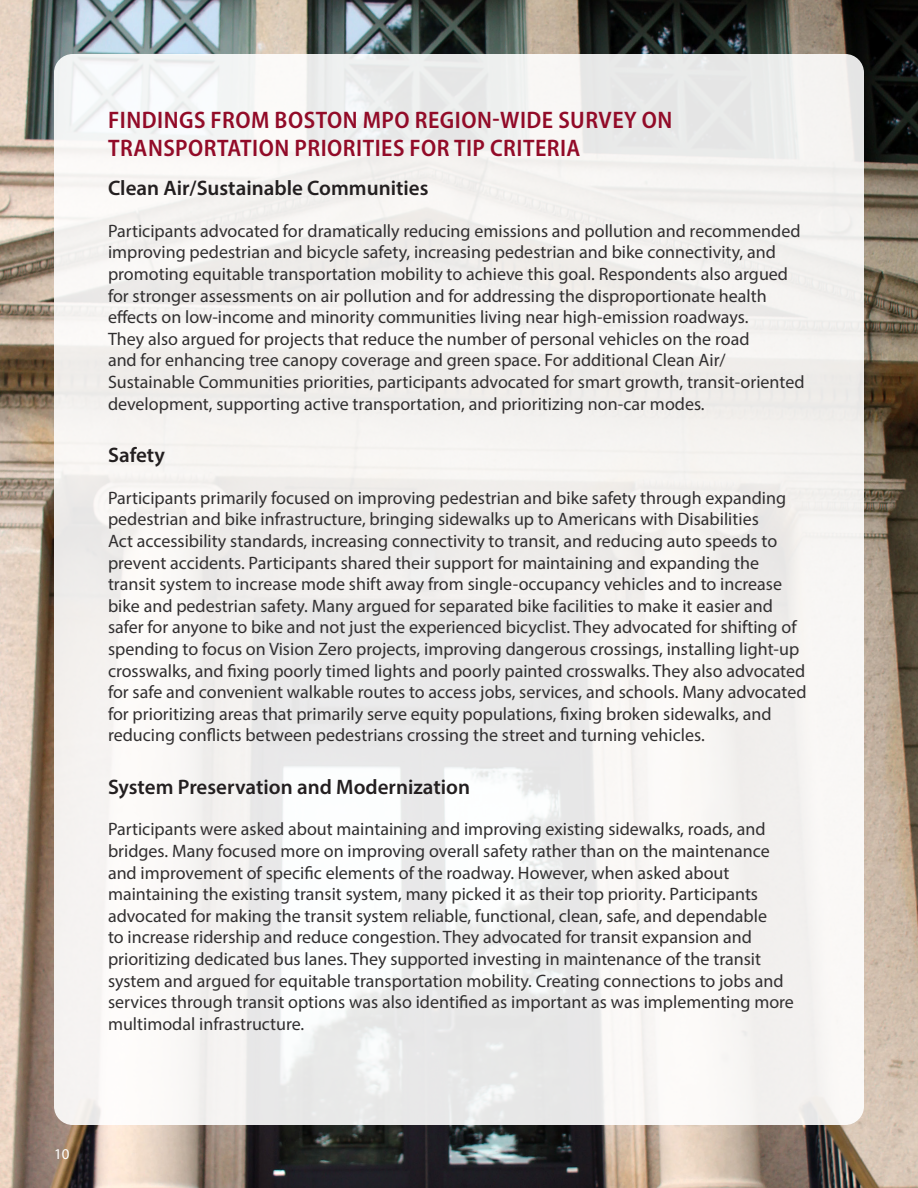
<style>
.page{position:relative;width:918px;height:1188px;background:#fff}
.page>*{position:absolute;margin:0;border:0;box-sizing:border-box;transform-origin:0 0}
.Heading_1{font:600 semi-condensed 24px/28.8px "Myriad Pro";letter-spacing:.02em;color:#920b28}
.Heading_2{font:600 21px "Myriad Pro";color:#231f20}
.t1{font:18px/21.6px "Myriad Pro";color:#312f30}
.t2{font:15px "Myriad Pro";color:#fff}
</style>
<div class="page">
<img style="left:0;top:0;width:918px;height:1188px">
<div style="left:55px;top:55px;width:808px;height:1069px;background:linear-gradient(to bottom,#f1f0ee,#f3f2f1);border-radius:18px"></div>
<p class="Heading_1" style="left:108px;top:105px;width:566px">FINDINGS FROM BOSTON MPO REGION-WIDE SURVEY ON<br>TRANSPORTATION PRIORITIES FOR TIP CRITERIA</p>
<p class="Heading_2" style="left:108px;top:175px;width:322px">Clean Air/Sustainable Communities</p>
<p class="t1" style="left:108px;top:220px;width:698px">Participants advocated for dramatically reducing emissions and pollution and recommended improving pedestrian and bicycle safety, increasing pedestrian and bike connectivity, and promoting equitable transportation mobility to achieve this goal. Respondents also argued for stronger assessments on air pollution and for addressing the disproportionate health effects on low-income and minority communities living near high-emission roadways.<br>They also argued for projects that reduce the number of personal vehicles on the road<br>and for enhancing tree canopy coverage and green space. For additional Clean Air/ Sustainable Communities priorities, participants advocated for smart growth, transit-oriented development, supporting active transportation, and prioritizing non-car modes.</p>
<p class="Heading_2" style="left:108px;top:441px;width:59px">Safety</p>
<p class="t1" style="left:108px;top:487px;width:700px">Participants primarily focused on improving pedestrian and bike safety through expanding pedestrian and bike infrastructure, bringing sidewalks up to Americans with Disabilities<br>Act accessibility standards, increasing connectivity to transit, and reducing auto speeds to prevent accidents. Participants shared their support for maintaining and expanding the transit system to increase mode shift away from single-occupancy vehicles and to increase bike and pedestrian safety. Many argued for separated bike facilities to make it easier and safer for anyone to bike and not just the experienced bicyclist. They advocated for shifting of spending to focus on Vision Zero projects, improving dangerous crossings, installing light-up crosswalks, and fixing poorly timed lights and poorly painted crosswalks. They also advocated for safe and convenient walkable routes to access jobs, services, and schools. Many advocated for prioritizing areas that primarily serve equity populations, fixing broken sidewalks, and reducing conflicts between pedestrians crossing the street and turning vehicles.</p>
<p class="Heading_2" style="left:108px;top:773px;width:364px">System Preservation and Modernization</p>
<p class="t1" style="left:108px;top:818px;width:688px">Participants were asked about maintaining and improving existing sidewalks, roads, and bridges. Many focused more on improving overall safety rather than on the maintenance and improvement of specific elements of the roadway. However, when asked about maintaining the existing transit system, many picked it as their top priority. Participants advocated for making the transit system reliable, functional, clean, safe, and dependable<br>to increase ridership and reduce congestion. They advocated for transit expansion and prioritizing dedicated bus lanes. They supported investing in maintenance of the transit system and argued for equitable transportation mobility. Creating connections to jobs and services through transit options was also identified as important as was implementing more multimodal infrastructure.</p>
<p class="t2" style="left:54px;top:1144px;width:17px">10</p>
</div>
